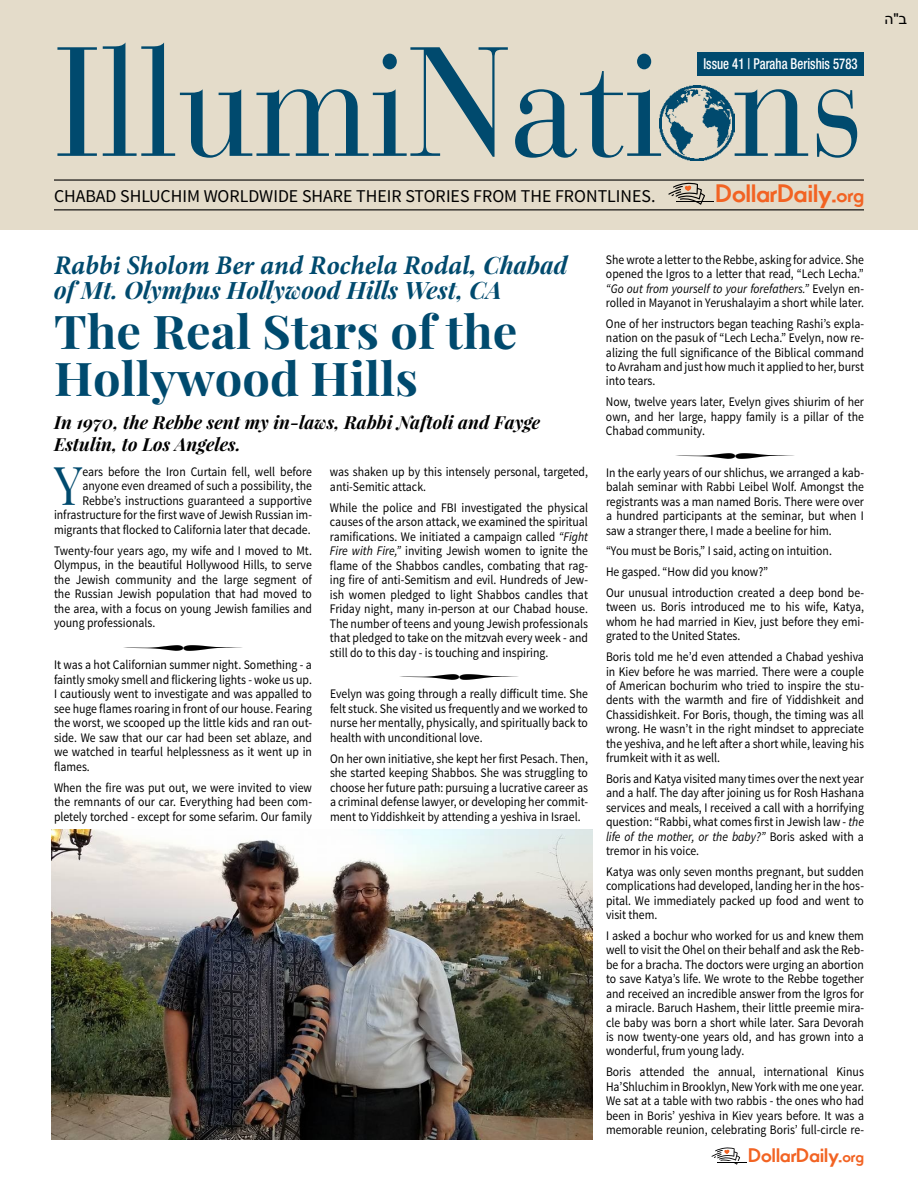
<style>
.page{position:relative;width:918px;height:1188px;background:#fff}
.page>*{position:absolute;margin:0;border:0;box-sizing:border-box;transform-origin:0 0}
.t1{font:154.2px "Bauer Bodoni Std";color:#004a6e;scale:.9 1}
.t2{font:53.25px "Playfair Display";color:#004a6e;scale:.9 1}
.t3{font:700 46.5px/46.5px "Playfair Display";color:#004a6e;scale:1.05 1}
.t4{font:italic 700 27px "Minion Pro";color:#004a6e}
.t5{font:italic 700 24px "Playfair Display";color:#004a6e}
.t6{font:700 24px "Movement";letter-spacing:-.005em;color:#f26323}
.t7{font:700 18.6px "Movement";letter-spacing:-.005em;color:#f26323}
.t8{font:italic 700 18px/21.6px "Playfair Display";color:#000}
.t9{font:18px "Source Sans Pro";color:#000}
.t10{font:500 condensed 15px "Helvetica Neue LT Std";color:#fff;scale:.85 1}
.t11{font:15px "Arial";color:#000}
.t12{font:13.05px/14.4px "Source Sans Pro";color:#000;text-align:justify;scale:.9 1}
.s1{color:#e4dcca}
.s2{font-size:19.05px}
.s3{font-family:"Playfair Display"}
.s4{font-family:"Playfair Display";font-size:24px}
.s5{font-style:italic}
.s6{font-size:14.85px}
</style>
<div class="page">
<div style="left:0;top:0;width:918px;height:230px;background:#e4dcca"></div>
<hr style="left:54px;top:179px;width:810px;height:2px;background:#000">
<hr style="left:54px;top:209px;width:810px;height:1px;background:#000">
<div style="left:697px;top:52px;width:167px;height:23px;background:#004a6e"></div>
<svg style="left:668px;top:183px;width:37px;height:22px"></svg>
<hr style="left:676px;top:201px;width:37px;height:1px;background:#000">
<img style="left:660px;top:85px;width:75px;height:76px">
<svg style="left:712px;top:1147px;width:28px;height:18px"></svg>
<hr style="left:717px;top:1161px;width:30px;height:1px;background:#fff">
<hr style="left:717px;top:1162px;width:30px;height:1px;background:#000">
<img style="left:51px;top:830px;width:542px;height:310px">
<p class="t1" style="left:54px;top:11px;width:902px">IllumiNati<span class="s1">o</span>ns</p>
<p class="t9" style="left:54px;top:185px;width:603px">CHABAD SHLUCHIM WORLDWIDE SHARE THEIR STORIES FROM THE FRONTLINES.</p>
<p class="t10" style="left:703px;top:55px;width:183px">Issue 41 | Paraha Berishis 5783</p>
<p class="t6" style="left:716px;top:178px;width:150px">DollarDaily.<span class="s2">org</span></p>
<p class="t4" style="left:54px;top:246px;width:515px">Rabbi Sholom Ber and Rochela Rodal<span class="s3">,</span> <span class="s4">Chabad</span></p>
<p class="t5" style="left:54px;top:273px;width:449px">of Mt. Olympus Hollywood Hills West, CA</p>
<p class="t3" style="left:54px;top:308px;width:443px">The Real Stars of the<br>Hollywood Hills</p>
<p class="t8" style="left:54px;top:411px;width:488px">In 1970, the Rebbe sent my in-laws, Rabbi Naftoli and Fayge<br>Estulin, to Los Angeles.</p>
<p class="t12" style="left:54px;top:465px;width:288px;text-align:right">ears before the Iron Curtain fell, well before anyone even dreamed of such a possibility, the Rebbe’s instructions guaranteed a supportive infrastructure for the first wave of Jewish Russian im&shy;migrants that flocked to California later that decade.</p>
<p class="t12" style="left:54px;top:543px;width:288px">Twenty-four years ago, my wife and I moved to Mt.<br>Olympus, in the beautiful Hollywood Hills, to serve the Jewish community and the large segment of the Russian Jewish population that had moved to the area, with a focus on young Jewish families and</p>
<p class="t2" style="left:54px;top:451px;width:33px">Y</p>
<p class="t12" style="left:54px;top:616px;width:114px">young professionals.</p>
<p class="t12" style="left:54px;top:658px;width:288px">It was a hot Californian summer night. Something - a faintly smoky smell and flickering lights - woke us up.<br>I cautiously went to investigate and was appalled to</p>
<p class="t12" style="left:54px;top:701px;width:288px">see huge flames roaring in front of our house. Fearing the worst, we scooped up the little kids and ran out&shy;side. We saw that our car had been set ablaze, and we watched in tearful helplessness as it went up in flames.</p>
<p class="t12" style="left:54px;top:780px;width:288px">When the fire was put out, we were invited to view the remnants of our car. Everything had been com&shy;pletely torched - except for some sefarim. Our family</p>
<p class="t12" style="left:330px;top:465px;width:288px">was shaken up by this intensely personal, targeted, anti-Semitic attack.</p>
<p class="t12" style="left:330px;top:500px;width:288px">While the police and FBI investigated the physical causes of the arson attack, we examined the spiritual ramifications. We initiated a campaign called <span class="s5">“Fight Fire with Fire,”</span> inviting Jewish women to ignite the flame of the Shabbos candles, combating that rag&shy;ing fire of anti-Semitism and evil. Hundreds of Jew&shy;ish women pledged to light Shabbos candles that Friday night, many in-person at our Chabad house.<br>The number of teens and young Jewish professionals that pledged to take on the mitzvah every week - and still do to this day - is touching and inspiring.</p>
<p class="t12" style="left:330px;top:687px;width:288px">Evelyn was going through a really difficult time. She felt stuck. She visited us frequently and we worked to nurse her mentally, physically, and spiritually back to</p>
<p class="t12" style="left:330px;top:730px;width:171px">health with unconditional love.</p>
<p class="t12" style="left:330px;top:751px;width:288px">On her own initiative, she kept her first Pesach. Then, she started keeping Shabbos. She was struggling to choose her future path: pursuing a lucrative career as a criminal defense lawyer, or developing her commit&shy;ment to Yiddishkeit by attending a yeshiva in Israel.</p>
<p class="t12" style="left:606px;top:252px;width:288px">She wrote a letter to the Rebbe, asking for advice. She opened the Igros to a letter that read, “Lech Lecha.” <span class="s5">“Go out from yourself to your forefathers.”</span> Evelyn en&shy;rolled in Mayanot in Yerushalayim a short while later.</p>
<p class="t12" style="left:606px;top:316px;width:288px">One of her instructors began teaching Rashi’s expla&shy;nation on the pasuk of “Lech Lecha.” Evelyn, now re&shy;alizing the full significance of the Biblical command to Avraham and just how much it applied to her, burst into tears.</p>
<p class="t12" style="left:606px;top:395px;width:288px">Now, twelve years later, Evelyn gives shiurim of her own, and her large, happy family is a pillar of the Chabad community.</p>
<p class="t12" style="left:606px;top:465px;width:288px">In the early years of our shlichus, we arranged a kab-</p>
<p class="t12" style="left:606px;top:480px;width:288px">balah seminar with Rabbi Leibel Wolf. Amongst the registrants was a man named Boris. There were over a hundred participants at the seminar, but when I saw a stranger there, I made a beeline for him.</p>
<p class="t12" style="left:606px;top:544px;width:253px">“You must be Boris,” I said, acting on intuition.</p>
<p class="t12" style="left:606px;top:565px;width:182px">He gasped. “How did you know?”</p>
<p class="t12" style="left:606px;top:586px;width:288px">Our unusual introduction created a deep bond be&shy;tween us. Boris introduced me to his wife, Katya, whom he had married in Kiev, just before they emi&shy;grated to the United States.</p>
<p class="t12" style="left:606px;top:650px;width:288px">Boris told me he’d even attended a Chabad yeshiva in Kiev before he was married. There were a couple of American bochurim who tried to inspire the stu&shy;dents with the warmth and fire of Yiddishkeit and Chassidishkeit. For Boris, though, the timing was all wrong. He wasn’t in the right mindset to appreciate the yeshiva, and he left after a short while, leaving his frumkeit with it as well.</p>
<p class="t12" style="left:606px;top:772px;width:288px">Boris and Katya visited many times over the next year and a half. The day after joining us for Rosh Hashana services and meals, I received a call with a horrifying question: “Rabbi, what comes first in Jewish law - <span class="s5">the life of the mother, or the baby?”</span> Boris asked with a tremor in his voice.</p>
<p class="t12" style="left:606px;top:865px;width:288px">Katya was only seven months pregnant, but sudden complications had developed, landing her in the hos&shy;pital. We immediately packed up food and went to visit them.</p>
<p class="t12" style="left:606px;top:929px;width:288px">I asked a bochur who worked for us and knew them well to visit the Ohel on their behalf and ask the Reb&shy;be for a bracha. The doctors were urging an abortion to save Katya’s life. We wrote to the Rebbe together and received an incredible answer from the Igros for a miracle. Baruch Hashem, their little preemie mira&shy;cle baby was born a short while later. Sara Devorah is now twenty-one years old, and has grown into a wonderful, frum young lady.</p>
<p class="t12" style="left:606px;top:1065px;width:288px">Boris attended the annual, international Kinus Ha’Shluchim in Brooklyn, New York with me one year.<br>We sat at a table with two rabbis - the ones who had been in Boris’ yeshiva in Kiev years before. It was a memorable reunion, celebrating Boris’ full-circle re-</p>
<p class="t7" style="left:749px;top:1144px;width:117px">DollarDaily.<span class="s6">org</span></p>
<p class="t11" style="left:884px;top:9px;width:24px">ה ב"</p>
</div>
